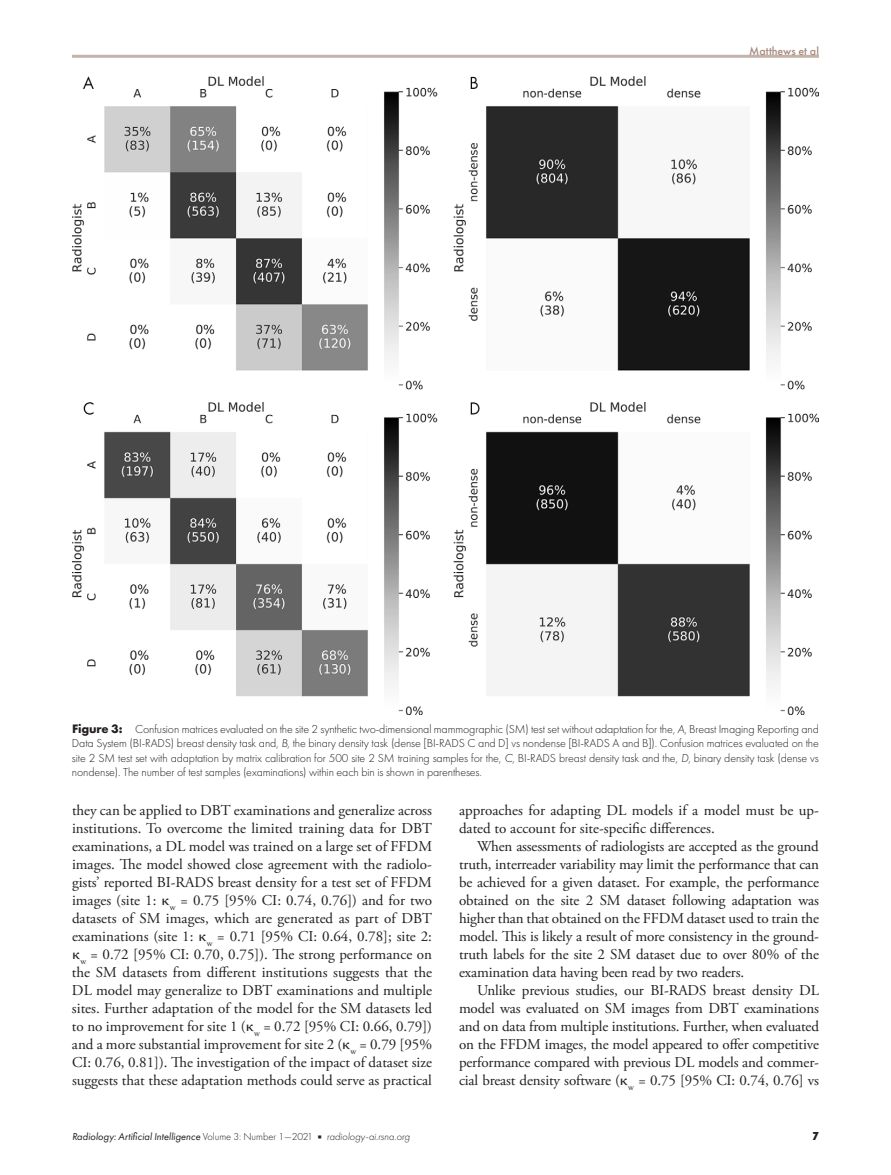
<style>
.page{position:relative;width:891px;height:1175px;background:#fff}
.page>*{position:absolute;margin:0;border:0;box-sizing:border-box;transform-origin:0 0}
.t1{font:15px/18px "Adobe Garamond Pro";color:#231f20;text-align:justify}
.t2{font:300 12px/14.4px "Futura PT";letter-spacing:-.01em;color:#231f20;text-align:justify}
.t3{font:500 12px "Futura PT";color:#a68b7d}
.t4{font:800 12px "Futura PT Cond";color:#231f20}
.t5{font:italic 10.5px "Futura PT";color:#231f20}
.s1{font-weight:700;font-size:12.75px}
.s2{font-style:italic}
.s3{font-family:"Universal Greekwith Math Pi"}
.s4{font-weight:300;font-style:normal}
.s5{font-family:"Universal Newswith Comm Pi";font-style:normal;font-size:6px}
.s6{font-weight:300}
</style>
<div class="page">
<hr style="left:72px;top:55px;width:747px;height:3px;background:#c5b2a8">
<img style="left:72px;top:76px;width:747px;height:638px">
<p class="t3" style="left:749px;top:44px;width:71px">Matthews et al</p>
<p class="t2" style="left:72px;top:721px;width:748px"><span class="s1">Figure 3:</span> Confusion matrices evaluated on the site 2 synthetic two-dimensional mammographic (SM) test set without adaptation for the, <span class="s2">A,</span> Breast Imaging Reporting and Data System (BI-RADS) breast density task and, <span class="s2">B,</span> the binary density task (dense [BI-RADS C and D] vs nondense [BI-RADS A and B]). Confusion matrices evaluated on the site 2 SM test set with adaptation by matrix calibration for 500 site 2 SM training samples for the, <span class="s2">C,</span> BI-RADS breast density task and the, <span class="s2">D,</span> binary density task (dense vs nondense). The number of test samples (examinations) within each bin is shown in parentheses.</p>
<p class="t1" style="left:72px;top:802px;width:362px">they can be applied to DBT examinations and generalize across institutions. To overcome the limited training data for DBT examinations, a DL model was trained on a large set of FFDM images. The model showed close agreement with the radiolo&shy;gists’ reported BI-RADS breast density for a test set of FFDM images (site 1: <span class="s3">k</span><sub>w</sub> = 0.75 [95% CI: 0.74, 0.76]) and for two datasets of SM images, which are generated as part of DBT examinations (site 1: <span class="s3">k</span><sub>w</sub> = 0.71 [95% CI: 0.64, 0.78]; site 2: <span class="s3">k</span><sub>w</sub> = 0.72 [95% CI: 0.70, 0.75]). The strong performance on the SM datasets from different institutions suggests that the DL model may generalize to DBT examinations and multiple sites. Further adaptation of the model for the SM datasets led to no improvement for site 1 (<span class="s3">k</span><sub>w</sub> = 0.72 [95% CI: 0.66, 0.79]) and a more substantial improvement for site 2 (<span class="s3">k</span><sub>w</sub> = 0.79 [95% CI: 0.76, 0.81]). The investigation of the impact of dataset size suggests that these adaptation methods could serve as practical</p>
<p class="t1" style="left:459px;top:802px;width:361px">approaches for adapting DL models if a model must be up&shy;dated to account for site-specific differences.</p>
<p class="t1" style="left:459px;top:838px;width:362px;text-indent:18px">When assessments of radiologists are accepted as the ground truth, interreader variability may limit the performance that can be achieved for a given dataset. For example, the performance obtained on the site 2 SM dataset following adaptation was higher than that obtained on the FFDM dataset used to train the model. This is likely a result of more consistency in the ground&shy;truth labels for the site 2 SM dataset due to over 80% of the examination data having been read by two readers.</p>
<p class="t1" style="left:459px;top:982px;width:362px;text-indent:18px">Unlike previous studies, our BI-RADS breast density DL model was evaluated on SM images from DBT examinations and on data from multiple institutions. Further, when evaluated on the FFDM images, the model appeared to offer competitive performance compared with previous DL models and commer&shy;cial breast density software (<span class="s3">k</span><sub>w</sub> = 0.75 [95% CI: 0.74, 0.76] vs</p>
<p class="t5" style="left:72px;top:1130px;width:340px">Radiology: Artificial Intelligence <span class="s4">Volume 3: Number 1—2021</span> <span class="s5">n</span> <span class="s6">radiology-ai.rsna.org</span></p>
<p class="t4" style="left:813px;top:1128px;width:8px">7</p>
</div>
